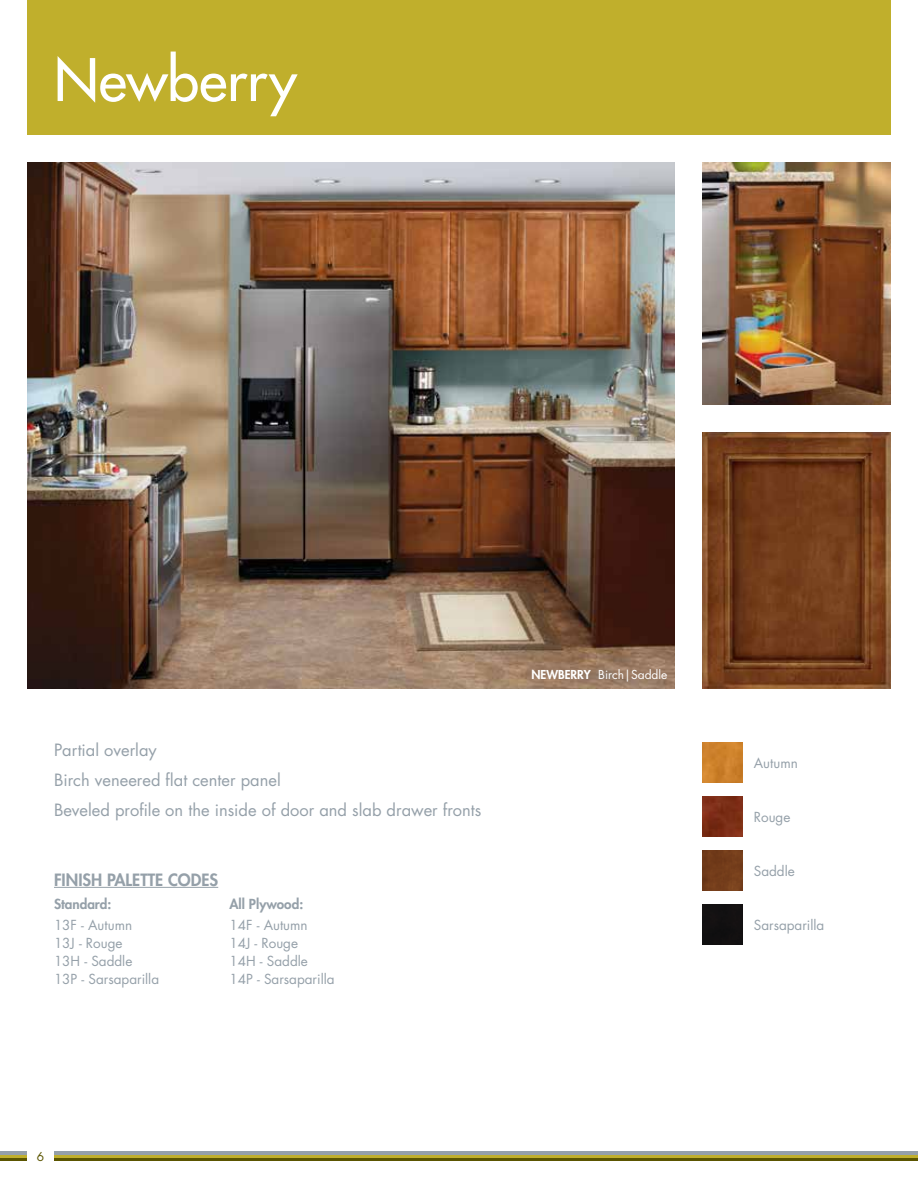
<style>
.page{position:relative;width:918px;height:1188px;background:#fff}
.page>*{position:absolute;margin:0;border:0;box-sizing:border-box;transform-origin:0 0}
.t1{font:500 57px "Futura Std";color:#fff}
.t2{font:16.5px/30px "Futura Std";color:#95a0a9}
.t3{font:800 16.5px "Futura Std";color:#95a0a9}
.t4{font:13.5px "Futura Std";color:#95a0a9}
.t5{font:800 13.5px "Futura Std";color:#95a0a9}
.t6{font:12px "Futura Std";color:#fff}
.t7{font:12px "Futura Std";color:#5b5500}
.s1{font-weight:800}
</style>
<div class="page">
<img style="left:702px;top:796px;width:40px;height:41px">
<img style="left:702px;top:850px;width:40px;height:41px">
<div style="left:702px;top:904px;width:40px;height:41px;background:#131111"></div>
<div style="left:0;top:1151px;width:918px;height:6px;background:#95a0a9"></div>
<div style="left:0;top:1155px;width:918px;height:7px;background:#c0af2c"></div>
<hr style="left:0;top:1158px;width:918px;height:4px;background:#5b5500">
<hr style="left:0;top:1161px;width:918px;height:1px;background:#fff">
<div style="left:27px;top:1142px;width:27px;height:27px;background:#fff"></div>
<img style="left:27px;top:162px;width:648px;height:526px">
<img style="left:702px;top:162px;width:189px;height:243px">
<img style="left:702px;top:432px;width:189px;height:256px">
<hr style="left:54px;top:887px;width:164px;height:1px;background:#95a0a9">
<img style="left:702px;top:742px;width:40px;height:41px">
<div style="left:27px;top:0;width:864px;height:135px;background:#c0af2c"></div>
<h1 class="t1" style="left:54px;top:44px;width:244px">Newberry</h1>
<p class="t2" style="left:54px;top:735px;width:429px">Partial overlay<br>Birch veneered flat center panel<br>Beveled profile on the inside of door and slab drawer fronts</p>
<p class="t3" style="left:54px;top:869px;width:166px">FINISH PALETTE CODES</p>
<p class="t5" style="left:54px;top:895px;width:59px">STANDARD:</p>
<p class="t5" style="left:230px;top:895px;width:75px">ALL PLYWOOD:</p>
<p class="t4" style="left:54px;top:916px;width:80px">13F - Autumn</p>
<p class="t4" style="left:230px;top:916px;width:80px">14F - Autumn</p>
<p class="t4" style="left:54px;top:934px;width:70px">13J - Rouge</p>
<p class="t4" style="left:230px;top:934px;width:70px">14J - Rouge</p>
<p class="t4" style="left:54px;top:952px;width:80px">13H - Saddle</p>
<p class="t4" style="left:230px;top:952px;width:80px">14H - Saddle</p>
<p class="t4" style="left:54px;top:970px;width:107px">13P - Sarsaparilla</p>
<p class="t4" style="left:230px;top:970px;width:107px">14P - Sarsaparilla</p>
<p class="t6" style="left:531px;top:667px;width:138px"><span class="s1">NEWBERRY</span> Birch|Saddle</p>
<p class="t7" style="left:37px;top:1149px;width:9px">6</p>
<p class="t4" style="left:754px;top:755px;width:45px">Autumn</p>
<p class="t4" style="left:754px;top:809px;width:38px">Rouge</p>
<p class="t4" style="left:754px;top:863px;width:42px">Saddle</p>
<p class="t4" style="left:754px;top:917px;width:72px">Sarsaparilla</p>
</div>
